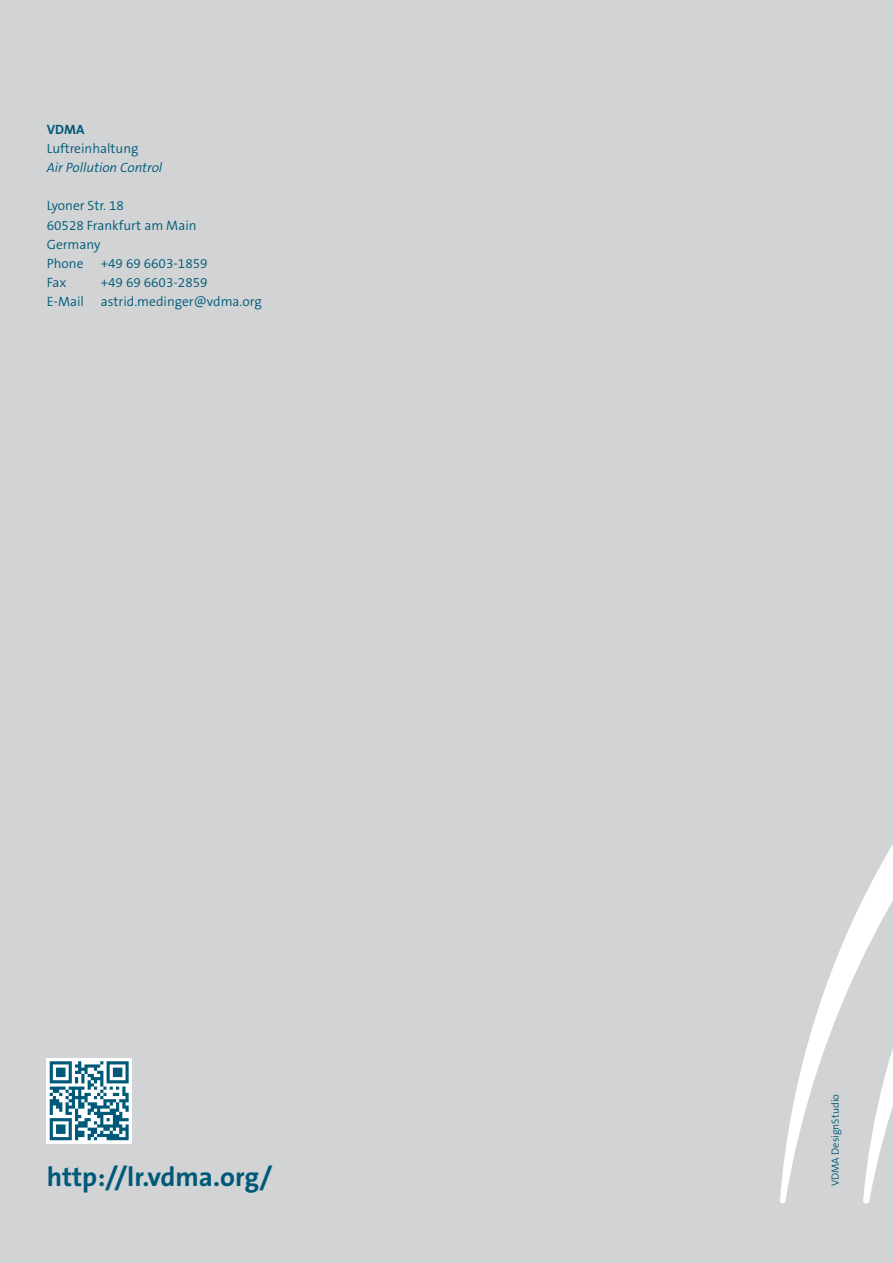
<style>
.page{position:relative;width:893px;height:1263px;background:#d1d3d4}
.page>*{position:absolute;margin:0;border:0;box-sizing:border-box;transform-origin:0 0}
.t1{font:700 27px "The Sans B7";color:#005978}
.t2{font:300 13.5px/19.2px "The Sans B4";color:#005978}
.t3{font:italic 300 13.5px "The Sans B4";color:#005978}
.t4{font:700 13.5px "The Sans B7";color:#005978}
.t5{font:300 10.5px "The Sans B4";color:#005978}
</style>
<div class="page">
<svg style="left:780px;top:900px;width:83px;height:303px"></svg>
<svg style="left:863px;top:844px;width:30px;height:360px"></svg>
<svg style="left:47px;top:1058px;width:85px;height:85px"></svg>
<svg style="left:50px;top:1061px;width:79px;height:79px;background:#79a8b8"></svg>
<p class="t4" style="left:47px;top:122px;width:39px">VDMA</p>
<p class="t2" style="left:47px;top:139px;width:93px">Luftreinhaltung</p>
<p class="t3" style="left:47px;top:161px;width:117px">Air Pollution Control</p>
<p class="t2" style="left:47px;top:197px;width:151px">Lyoner Str. 18<br>60528 Frankfurt am Main<br>Germany<br>Phone</p>
<p class="t2" style="left:101px;top:254px;width:108px">+49 69 6603-1859</p>
<p class="t2" style="left:47px;top:273px;width:21px">Fax</p>
<p class="t2" style="left:47px;top:273px;width:217px;text-align:center">+49 69 6603-2859<br>E-Mail astrid.medinger@vdma.org</p>
<h1 class="t1" style="left:47px;top:1163px;width:227px">http://lr.vdma.org/</h1>
<p class="t5" style="left:830px;top:1186px;width:94px;rotate:-90deg">VDMA DesignStudio</p>
</div>
